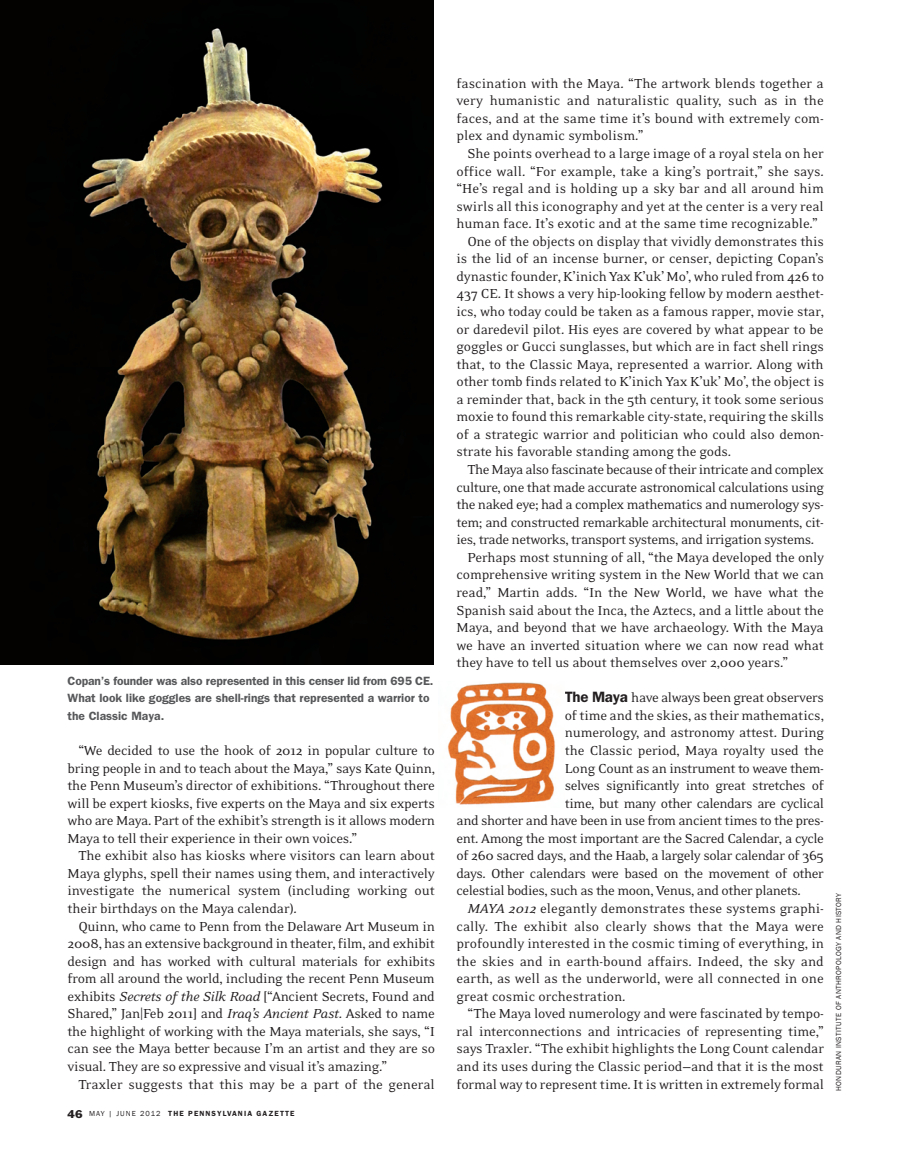
<style>
.page{position:relative;width:905px;height:1175px;background:#fff}
.page>*{position:absolute;margin:0;border:0;box-sizing:border-box;transform-origin:0 0}
.t1{font:15px/17.5px "Eidetic Neo";letter-spacing:-.01em;color:#231f20;text-align:justify}
.t2{font:15px "Eidetic Neo";letter-spacing:-.03em;color:#231f20}
.t3{font:600 12px/17.5px "Franklin Gothic";color:#57585a}
.t4{font:7.5px "Franklin Gothic";letter-spacing:.05em;color:#231f20}
.t5{font:600 7.5px "Franklin Gothic";letter-spacing:.145em;color:#231f20}
.s1{font-style:italic}
.s2{font-weight:400;font-size:10.5px}
.s3{font-weight:400}
.s4{font-family:"Franklin Gothic";font-weight:600}
</style>
<div class="page">
<img style="left:0;top:0;width:434px;height:664px">
<img style="left:447px;top:682px;width:108px;height:123px">
<p class="t3" style="left:68px;top:673px;width:367px">Copan’s founder was also represented in this censer lid from 695 CE.<br>What look like goggles are shell-rings that represented a warrior to the Classic Maya.</p>
<p class="t1" style="left:68px;top:742px;width:369px;text-indent:11px">“We decided to use the hook of 2012 in popular culture to bring people in and to teach about the Maya,” says Kate Quinn, the Penn Museum’s director of exhibitions. “Throughout there will be expert kiosks, five experts on the Maya and six experts who are Maya. Part of the exhibit’s strength is it allows modern Maya to tell their experience in their own voices.”</p>
<p class="t1" style="left:68px;top:848px;width:369px;text-indent:11px">The exhibit also has kiosks where visitors can learn about Maya glyphs, spell their names using them, and interactively investigate the numerical system (including working out their birthdays on the Maya calendar).</p>
<p class="t1" style="left:68px;top:918px;width:369px;text-indent:11px">Quinn, who came to Penn from the Delaware Art Museum in 2008, has an extensive background in theater, film, and exhibit design and has worked with cultural materials for exhibits from all around the world, including the recent Penn Museum exhibits <span class="s1">Secrets of the Silk Road</span> [“Ancient Secrets, Found and Shared,” Jan|Feb 2011] and <span class="s1">Iraq’s Ancient Past</span>. Asked to name the highlight of working with the Maya materials, she says, “I can see the Maya better because I’m an artist and they are so visual. They are so expressive and visual it’s amazing.”</p>
<p class="t1" style="left:78px;top:1076px;width:358px">Traxler suggests that this may be a part of the general</p>
<p class="t5" style="left:68px;top:1110px;width:228px"><span class="s2">46</span> <span class="s3">MAY | JUNE 2012</span> THE PENNSYLVANIA GAZETTE</p>
<p class="t1" style="left:456px;top:76px;width:369px">fascination with the Maya. “The artwork blends together a very humanistic and naturalistic quality, such as in the faces, and at the same time it’s bound with extremely com&shy;plex and dynamic symbolism.”</p>
<p class="t1" style="left:467px;top:146px;width:358px">She points overhead to a large image of a royal stela on her</p>
<p class="t1" style="left:456px;top:163px;width:369px">office wall. “For example, take a king’s portrait,” she says.</p>
<p class="t1" style="left:456px;top:181px;width:369px">“He’s regal and is holding up a sky bar and all around him</p>
<p class="t1" style="left:456px;top:198px;width:369px">swirls all this iconography and yet at the center is a very real</p>
<p class="t1" style="left:456px;top:216px;width:363px">human face. It’s exotic and at the same time recognizable.”</p>
<p class="t1" style="left:467px;top:234px;width:358px">One of the objects on display that vividly demonstrates this</p>
<p class="t1" style="left:456px;top:251px;width:369px">is the lid of an incense burner, or censer, depicting Copan’s</p>
<p class="t1" style="left:456px;top:269px;width:369px">dynastic founder, K’inich Yax K’uk’ Mo’, who ruled from 426 to</p>
<p class="t1" style="left:456px;top:286px;width:369px">437 CE. It shows a very hip-looking fellow by modern aesthet-</p>
<p class="t1" style="left:456px;top:304px;width:369px">ics, who today could be taken as a famous rapper, movie star,</p>
<p class="t1" style="left:456px;top:321px;width:369px">or daredevil pilot. His eyes are covered by what appear to be</p>
<p class="t1" style="left:456px;top:339px;width:369px">goggles or Gucci sunglasses, but which are in fact shell rings</p>
<p class="t1" style="left:456px;top:356px;width:368px">that, to the Classic Maya, represented a warrior. Along with</p>
<p class="t1" style="left:456px;top:374px;width:369px">other tomb finds related to K’inich Yax K’uk’ Mo’, the object is</p>
<p class="t1" style="left:456px;top:391px;width:369px">a reminder that, back in the 5th century, it took some serious</p>
<p class="t1" style="left:456px;top:409px;width:369px">moxie to found this remarkable city-state, requiring the skills</p>
<p class="t1" style="left:456px;top:427px;width:369px">of a strategic warrior and politician who could also demon-</p>
<p class="t1" style="left:456px;top:444px;width:276px">strate his favorable standing among the gods.</p>
<p class="t2" style="left:467px;top:464px;width:358px">The Maya also fascinate because of their intricate and complex</p>
<p class="t2" style="left:456px;top:482px;width:369px">culture, one that made accurate astronomical calculations using</p>
<p class="t2" style="left:456px;top:499px;width:369px">the naked eye; had a complex mathematics and numerology sys-</p>
<p class="t2" style="left:456px;top:517px;width:369px">tem; and constructed remarkable architectural monuments, cit-</p>
<p class="t2" style="left:456px;top:534px;width:359px">ies, trade networks, transport systems, and irrigation systems.</p>
<p class="t1" style="left:467px;top:549px;width:358px">Perhaps most stunning of all, “the Maya developed the only</p>
<p class="t1" style="left:456px;top:567px;width:369px">comprehensive writing system in the New World that we can</p>
<p class="t1" style="left:456px;top:585px;width:369px">read,” Martin adds. “In the New World, we have what the</p>
<p class="t1" style="left:456px;top:602px;width:369px">Spanish said about the Inca, the Aztecs, and a little about the</p>
<p class="t1" style="left:456px;top:620px;width:369px">Maya, and beyond that we have archaeology. With the Maya</p>
<p class="t1" style="left:456px;top:637px;width:369px">we have an inverted situation where we can now read what</p>
<p class="t1" style="left:456px;top:655px;width:333px">they have to tell us about themselves over 2,000 years.”</p>
<p class="t1" style="left:565px;top:690px;width:260px"><span class="s4">The Maya</span> have always been great observers</p>
<p class="t1" style="left:565px;top:707px;width:261px">of time and the skies, as their mathematics,</p>
<p class="t1" style="left:565px;top:725px;width:261px">numerology, and astronomy attest. During</p>
<p class="t1" style="left:565px;top:742px;width:260px">the Classic period, Maya royalty used the</p>
<p class="t2" style="left:565px;top:762px;width:260px">Long Count as an instrument to weave them-</p>
<p class="t2" style="left:565px;top:780px;width:260px">selves significantly into great stretches of</p>
<p class="t2" style="left:565px;top:797px;width:260px">time, but many other calendars are cyclical</p>
<p class="t2" style="left:456px;top:815px;width:369px">and shorter and have been in use from ancient times to the pres-</p>
<p class="t2" style="left:456px;top:833px;width:369px">ent. Among the most important are the Sacred Calendar, a cycle</p>
<p class="t2" style="left:456px;top:850px;width:369px">of 260 sacred days, and the Haab, a largely solar calendar of 365</p>
<p class="t2" style="left:456px;top:868px;width:369px">days. Other calendars were based on the movement of other</p>
<p class="t2" style="left:456px;top:885px;width:346px">celestial bodies, such as the moon, Venus, and other planets.</p>
<p class="t1" style="left:467px;top:900px;width:358px"><span class="s1">MAYA 2012</span> elegantly demonstrates these systems graphi-</p>
<p class="t1" style="left:456px;top:918px;width:369px">cally. The exhibit also clearly shows that the Maya were</p>
<p class="t1" style="left:456px;top:936px;width:369px">profoundly interested in the cosmic timing of everything, in</p>
<p class="t1" style="left:456px;top:953px;width:369px">the skies and in earth-bound affairs. Indeed, the sky and</p>
<p class="t1" style="left:456px;top:971px;width:369px">earth, as well as the underworld, were all connected in one</p>
<p class="t1" style="left:456px;top:988px;width:171px">great cosmic orchestration.</p>
<p class="t1" style="left:467px;top:1006px;width:358px">“The Maya loved numerology and were fascinated by tempo-</p>
<p class="t1" style="left:456px;top:1023px;width:369px">ral interconnections and intricacies of representing time,”</p>
<p class="t1" style="left:456px;top:1041px;width:369px">says Traxler. “The exhibit highlights the Long Count calendar</p>
<p class="t1" style="left:456px;top:1058px;width:369px">and its uses during the Classic period—and that it is the most</p>
<p class="t1" style="left:456px;top:1076px;width:369px">formal way to represent time. It is written in extremely formal</p>
<p class="t4" style="left:834px;top:1090px;width:199px;rotate:-90deg">HONDURAN INSTITUTE OF ANTHROPOLOGY AND HISTORY</p>
</div>
